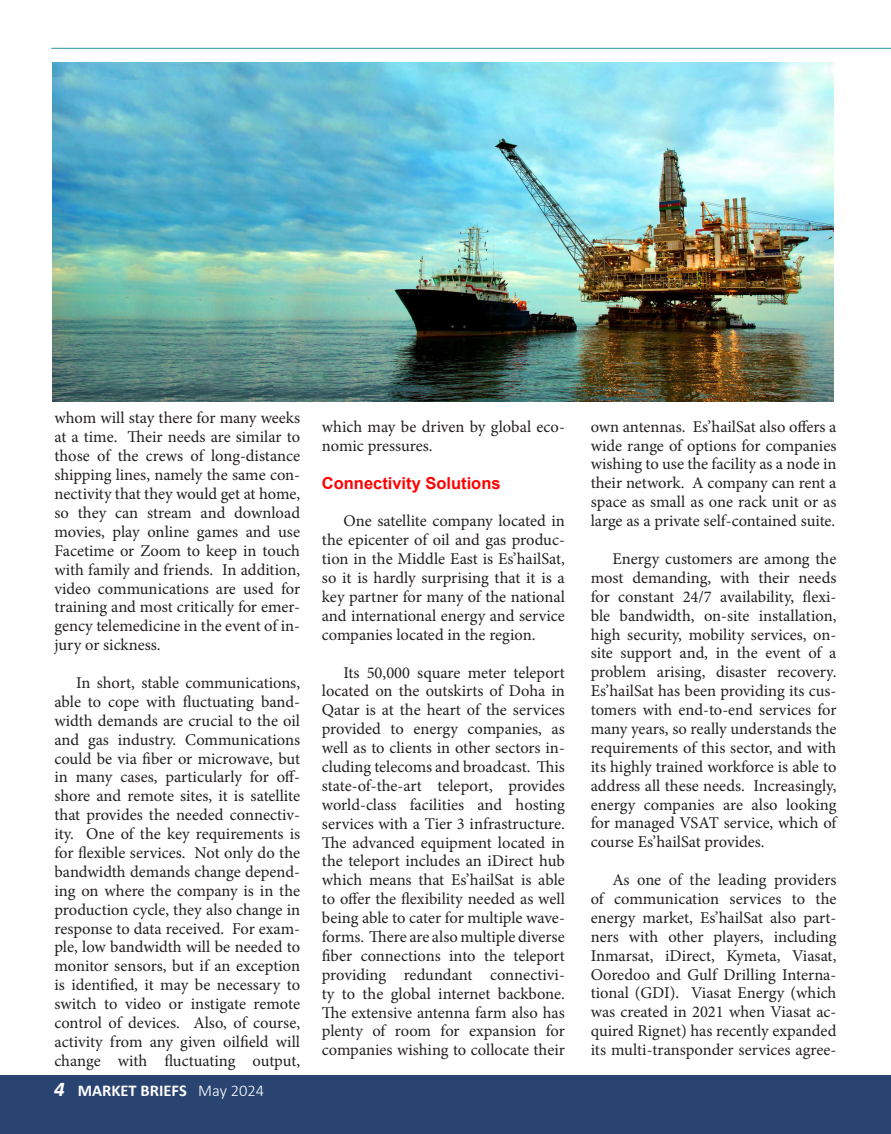
<style>
.page{position:relative;width:891px;height:1134px;background:#fff}
.page>*{position:absolute;margin:0;border:0;box-sizing:border-box;transform-origin:0 0}
.Body_Font_Sabon{font:16.5px/18.9px "Minion Pro";color:#231f20;text-align:justify}
.Body_Font_Sabon-2{font:700 16.5px "Arial";color:#f00}
.t1{font:700 16.5px "Calibri";color:#fff}
.s1{font-style:italic;font-size:21px}
.s2{font-weight:300}
</style>
<div class="page">
<div style="left:0;top:1075px;width:891px;height:59px;background:#2a4472"></div>
<hr style="left:51px;top:48px;width:840px;height:1px;background:#2894a1">
<img style="left:53px;top:63px;width:781px;height:339px">
<p class="Body_Font_Sabon" style="left:54px;top:409px;width:247px">whom will stay there for many weeks at a time. Their needs are similar to those of the crews of long-distance shipping lines, namely the same con&shy;nectivity that they would get at home, so they can stream and download movies, play online games and use Facetime or Zoom to keep in touch with family and friends. In addition, video communications are used for training and most critically for emer&shy;gency telemedicine in the event of in&shy;jury or sickness.</p>
<p class="Body_Font_Sabon" style="left:54px;top:673px;width:247px;text-indent:22px">In short, stable communications, able to cope with fluctuating band&shy;width demands are crucial to the oil and gas industry. Communications could be via fiber or microwave, but in many cases, particularly for off&shy;shore and remote sites, it is satellite that provides the needed connectiv&shy;ity. One of the key requirements is for flexible services. Not only do the bandwidth demands change depend&shy;ing on where the company is in the production cycle, they also change in response to data received. For exam&shy;ple, low bandwidth will be needed to monitor sensors, but if an exception is identified, it may be necessary to switch to video or instigate remote control of devices. Also, of course, activity from any given oilfield will change with fluctuating output,</p>
<p class="t1" style="left:54px;top:1079px;width:212px"><span class="s1">4</span> MARKET BRIEFS <span class="s2">May 2024</span></p>
<p class="Body_Font_Sabon" style="left:322px;top:417px;width:244px">which may be driven by global eco&shy;nomic pressures.</p>
<p class="Body_Font_Sabon-2" style="left:322px;top:471px;width:180px">Connectivity Solutions</p>
<p class="Body_Font_Sabon" style="left:322px;top:512px;width:245px;text-indent:22px">One satellite company located in the epicenter of oil and gas produc&shy;tion in the Middle East is Es’hailSat, so it is hardly surprising that it is a key partner for many of the national and international energy and service companies located in the region.</p>
<p class="Body_Font_Sabon" style="left:322px;top:663px;width:245px;text-indent:22px">Its 50,000 square meter teleport located on the outskirts of Doha in Qatar is at the heart of the services provided to energy companies, as well as to clients in other sectors in&shy;cluding telecoms and broadcast. This state-of-the-art teleport, provides world-class facilities and hosting services with a Tier 3 infrastructure.<br>The advanced equipment located in the teleport includes an iDirect hub which means that Es’hailSat is able to offer the flexibility needed as well being able to cater for multiple wave&shy;forms. There are also multiple diverse fiber connections into the teleport providing redundant connectivi&shy;ty to the global internet backbone.<br>The extensive antenna farm also has plenty of room for expansion for companies wishing to collocate their</p>
<p class="Body_Font_Sabon" style="left:591px;top:417px;width:247px">own antennas. Es’hailSat also offers a wide range of options for companies wishing to use the facility as a node in their network. A company can rent a space as small as one rack unit or as large as a private self-contained suite.</p>
<p class="Body_Font_Sabon" style="left:591px;top:549px;width:247px;text-indent:22px">Energy customers are among the most demanding, with their needs for constant 24/7 availability, flexi&shy;ble bandwidth, on-site installation, high security, mobility services, on&shy;site support and, in the event of a problem arising, disaster recovery.<br>Es’hailSat has been providing its cus&shy;tomers with end-to-end services for many years, so really understands the requirements of this sector, and with its highly trained workforce is able to address all these needs. Increasingly, energy companies are also looking for managed VSAT service, which of course Es’hailSat provides.</p>
<p class="Body_Font_Sabon" style="left:591px;top:870px;width:247px;text-indent:22px">As one of the leading providers of communication services to the energy market, Es’hailSat also part&shy;ners with other players, including Inmarsat, iDirect, Kymeta, Viasat, Ooredoo and Gulf Drilling Interna&shy;tional (GDI). Viasat Energy (which was created in 2021 when Viasat ac&shy;quired Rignet) has recently expanded its multi-transponder services agree-</p>
</div>
